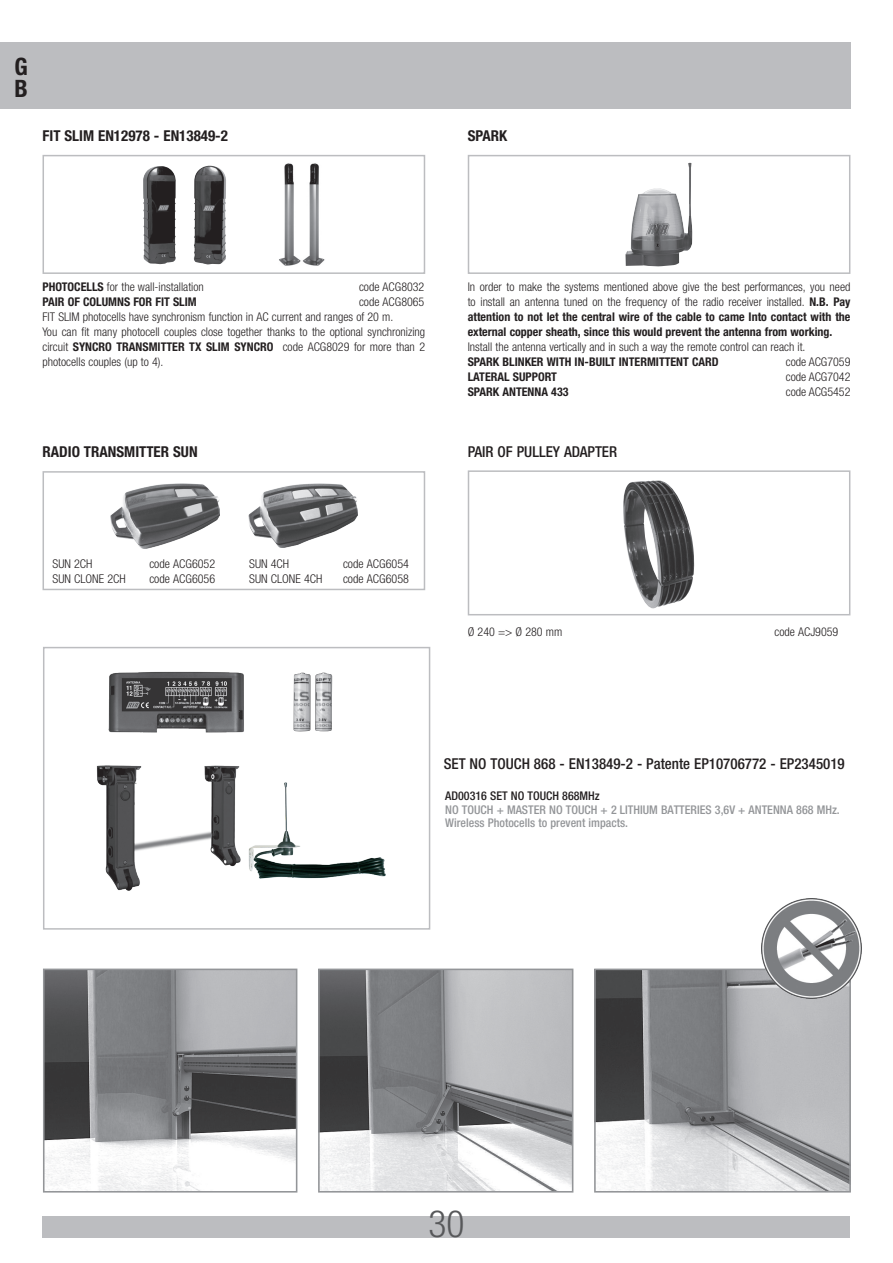
<style>
.page{position:relative;width:893px;height:1263px;background:#fff}
.page>*{position:absolute;margin:0;border:0;box-sizing:border-box;transform-origin:0 0}
.t1{font:300 condensed 37.5px "Helvetica Neue";color:#57585a}
.t2{font:700 condensed 24px/22.5px "Helvetica Neue";color:#231f20}
.t3{font:500 condensed 15px "Helvetica Neue";color:#231f20}
.t4{font:700 condensed 15px "Helvetica Neue";color:#231f20}
.t5{font:300 condensed 12.15px "Helvetica Neue";color:#231f20}
.t6{font:300 condensed 12px/15px "Helvetica Neue";color:#231f20}
.t7{font:700 condensed 12px/15px "Helvetica Neue";color:#231f20;text-align:justify}
.t8{font:500 condensed 12px/13.5px "Helvetica Neue";color:#939598}
.t9{font:500 condensed 12px "Helvetica Neue";color:#231f20}
.s1{font-weight:700}
.s2{font-weight:300}
</style>
<div class="page">
<div style="left:43px;top:1216px;width:807px;height:21px;background:#bcbdc0"></div>
<div style="left:0;top:43px;width:850px;height:66px;background:#bcbdc0"></div>
<svg style="left:467px;top:470px;width:384px;height:146px"></svg>
<img style="left:623px;top:480px;width:73px;height:128px">
<div style="left:43px;top:647px;width:387px;height:283px;border:2px solid #bcbdc0"></div>
<img style="left:597px;top:971px;width:251px;height:218px">
<div style="left:594px;top:968px;width:257px;height:224px;border:2px solid #939598"></div>
<img style="left:321px;top:971px;width:249px;height:218px">
<div style="left:318px;top:968px;width:255px;height:224px;border:2px solid #939598"></div>
<img style="left:46px;top:971px;width:248px;height:218px">
<div style="left:43px;top:968px;width:254px;height:224px;border:2px solid #939598"></div>
<img style="left:762px;top:898px;width:100px;height:100px">
<img style="left:294px;top:673px;width:38px;height:58px">
<img style="left:96px;top:765px;width:145px;height:126px">
<img style="left:108px;top:671px;width:136px;height:62px">
<img style="left:248px;top:782px;width:138px;height:97px">
<div style="left:43px;top:155px;width:382px;height:119px;border:2px solid #bcbdc0"></div>
<img style="left:143px;top:165px;width:83px;height:99px">
<img style="left:279px;top:163px;width:46px;height:103px">
<div style="left:468px;top:155px;width:382px;height:119px;border:2px solid #bcbdc0"></div>
<img style="left:625px;top:163px;width:67px;height:104px">
<div style="left:43px;top:471px;width:382px;height:119px;border:2px solid #bcbdc0"></div>
<img style="left:110px;top:484px;width:109px;height:64px">
<img style="left:249px;top:484px;width:108px;height:63px">
<h2 class="t2" style="left:15px;top:55px;width:15px">G<br>B</h2>
<p class="t4" style="left:43px;top:127px;width:187px">FIT SLIM EN12978 - EN13849-2</p>
<p class="t4" style="left:468px;top:127px;width:41px">SPARK</p>
<p class="t6" style="left:43px;top:279px;width:163px"><span class="s1">PHOTOCELLS</span> for the wall-installation</p>
<p class="t6" style="left:359px;top:279px;width:67px">code ACG8032</p>
<p class="t7" style="left:43px;top:294px;width:156px">PAIR OF COLUMNS FOR FIT SLIM</p>
<p class="t6" style="left:43px;top:294px;width:384px;text-indent:317px">code ACG8065<br>FIT SLIM photocells have synchronism function in AC current and ranges of 20 m.<br>You can fit many photocell couples close together thanks to the optional synchronizing circuit <span class="s1">SYNCRO TRANSMITTER TX SLIM SYNCRO</span> code ACG8029 for more than 2 photocells couples (up to 4).</p>
<p class="t4" style="left:43px;top:443px;width:157px">RADIO TRANSMITTER SUN</p>
<p class="t5" style="left:53px;top:557px;width:41px">SUN 2CH</p>
<p class="t5" style="left:149px;top:557px;width:67px">code ACG6052</p>
<p class="t5" style="left:249px;top:557px;width:41px">SUN 4CH</p>
<p class="t5" style="left:343px;top:557px;width:67px">code ACG6054</p>
<p class="t5" style="left:53px;top:571px;width:75px">SUN CLONE 2CH</p>
<p class="t5" style="left:149px;top:571px;width:67px">code ACG6056</p>
<p class="t5" style="left:249px;top:571px;width:75px">SUN CLONE 4CH</p>
<p class="t5" style="left:343px;top:571px;width:67px">code ACG6058</p>
<p class="t7" style="left:468px;top:279px;width:384px"><span class="s2">In order to make the systems mentioned above give the best performances, you need to install an antenna tuned on the frequency of the radio receiver installed.</span> N.B. Pay attention to not let the central wire of the cable to came Into contact with the external copper sheath, since this would prevent the antenna from working.</p>
<p class="t6" style="left:468px;top:339px;width:339px">Install the antenna vertically and in such a way the remote control can reach it.</p>
<p class="t7" style="left:468px;top:354px;width:252px">SPARK BLINKER WITH IN-BUILT INTERMITTENT CARD</p>
<p class="t6" style="left:786px;top:354px;width:66px">code ACG7059</p>
<p class="t7" style="left:468px;top:369px;width:91px">LATERAL SUPPORT</p>
<p class="t6" style="left:786px;top:369px;width:66px">code ACG7042</p>
<p class="t7" style="left:468px;top:384px;width:102px">SPARK ANTENNA 433</p>
<p class="t6" style="left:786px;top:384px;width:66px">code ACG5452</p>
<p class="t3" style="left:468px;top:442px;width:151px">PAIR OF PULLEY ADAPTER</p>
<p class="t6" style="left:468px;top:624px;width:96px">Ø 240 =&gt; Ø 280 mm</p>
<p class="t6" style="left:774px;top:624px;width:65px">code ACJ9059</p>
<p class="t3" style="left:444px;top:755px;width:403px">SET NO TOUCH 868 - EN13849-2 - Patente EP10706772 - EP2345019</p>
<p class="t9" style="left:445px;top:789px;width:156px">AD00316 SET NO TOUCH 868MHz</p>
<p class="t8" style="left:445px;top:803px;width:396px">NO TOUCH + MASTER NO TOUCH + 2 LITHIUM BATTERIES 3,6V + ANTENNA 868 MHz.<br>Wireless Photocells to prevent impacts.</p>
<h1 class="t1" style="left:428px;top:1202px;width:37px">30</h1>
</div>
